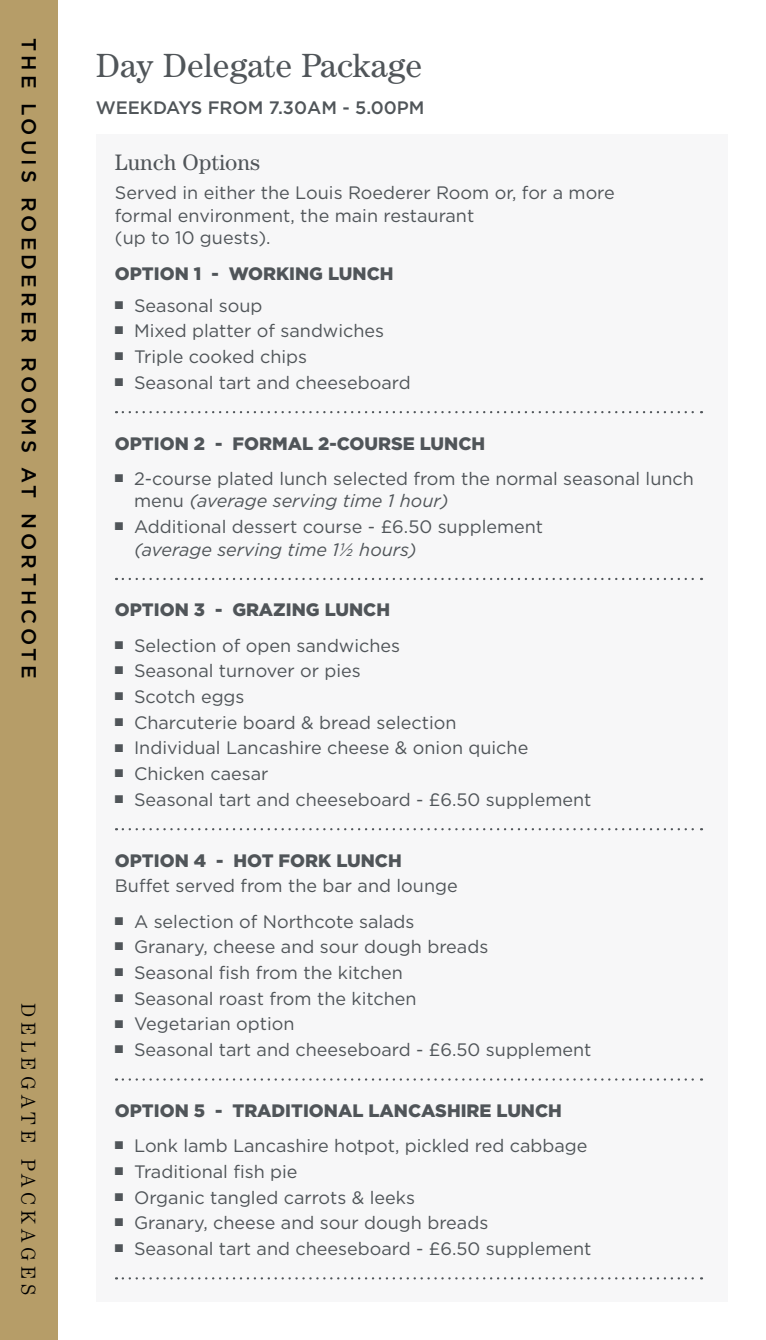
<style>
.page{position:relative;width:766px;height:1340px;background:#fff}
.page>*{position:absolute;margin:0;border:0;box-sizing:border-box;transform-origin:0 0}
.t1{font:33.75px "Century IT Cby BT";color:#505559}
.t2{font:22.5px "Century IT Cby BT";color:#505559}
.t3{font:500 20.25px "Gotham";letter-spacing:.2em;color:#000}
.t4{font:300 20.25px "Century IT Cby BT";letter-spacing:.25em;color:#000}
.t5{font:18px/22.5px "Gotham";color:#505559}
.t6{font:900 18px "Gotham";color:#505559}
.t7{font:500 18px "Gotham";color:#505559}
.s1{font-style:italic}
</style>
<div class="page">
<div style="left:96px;top:134px;width:631px;height:1167px;background:#f7f7f8"></div>
<svg style="left:123px;top:411px;width:578px;height:2px"></svg>
<svg style="left:123px;top:578px;width:578px;height:2px"></svg>
<svg style="left:123px;top:828px;width:578px;height:2px"></svg>
<svg style="left:123px;top:1078px;width:578px;height:2px"></svg>
<svg style="left:123px;top:1277px;width:578px;height:2px"></svg>
<div style="left:0;top:0;width:57px;height:1339px;background:#b69d68"></div>
<p class="t3" style="left:42px;top:38px;width:642px;rotate:90deg">THE LOUIS ROEDERER ROOMS AT NORTHCOTE</p>
<p class="t4" style="left:41px;top:1003px;width:294px;rotate:90deg">DELEGATE PACKAGES</p>
<h1 class="t1" style="left:96px;top:44px;width:328px">Day Delegate Package</h1>
<p class="t7" style="left:96px;top:96px;width:330px">WEEKDAYS FROM 7.30AM - 5.00PM</p>
<p class="t2" style="left:115px;top:149px;width:146px">Lunch Options</p>
<p class="t5" style="left:115px;top:181px;width:501px">Served in either the Louis Roederer Room or, for a more formal environment, the main restaurant<br>(up to 10 guests).</p>
<p class="t6" style="left:115px;top:261px;width:280px">OPTION 1 - WORKING LUNCH</p>
<p class="t5" style="left:115px;top:293px;width:149px">■ Seasonal soup</p>
<p class="t5" style="left:115px;top:319px;width:271px">■ Mixed platter of sandwiches</p>
<p class="t5" style="left:115px;top:345px;width:194px">■ Triple cooked chips</p>
<p class="t5" style="left:115px;top:371px;width:297px">■ Seasonal tart and cheeseboard</p>
<p class="t6" style="left:115px;top:431px;width:372px">OPTION 2 - FORMAL 2-COURSE LUNCH</p>
<p class="t5" style="left:134px;top:467px;width:561px;text-indent:-19px">■ 2-course plated lunch selected from the normal seasonal lunch menu <span class="s1">(average serving time 1 hour)</span></p>
<p class="t5" style="left:134px;top:515px;width:410px;text-indent:-19px">■ Additional dessert course - £6.50 supplement <span class="s1">(average serving time 11/2 hours)</span></p>
<p class="t6" style="left:115px;top:597px;width:277px">OPTION 3 - GRAZING LUNCH</p>
<p class="t5" style="left:115px;top:633px;width:287px">■ Selection of open sandwiches</p>
<p class="t5" style="left:115px;top:659px;width:247px">■ Seasonal turnover or pies</p>
<p class="t5" style="left:115px;top:685px;width:131px">■ Scotch eggs</p>
<p class="t5" style="left:115px;top:710px;width:343px">■ Charcuterie board &amp; bread selection</p>
<p class="t5" style="left:115px;top:736px;width:415px">■ Individual Lancashire cheese &amp; onion quiche</p>
<p class="t5" style="left:115px;top:762px;width:155px">■ Chicken caesar</p>
<p class="t5" style="left:115px;top:787px;width:478px">■ Seasonal tart and cheeseboard - £6.50 supplement</p>
<p class="t6" style="left:115px;top:847px;width:288px">OPTION 4 - HOT FORK LUNCH</p>
<p class="t5" style="left:115px;top:874px;width:344px">Buffet served from the bar and lounge</p>
<p class="t5" style="left:115px;top:909px;width:301px">■ A selection of Northcote salads</p>
<p class="t5" style="left:115px;top:935px;width:375px">■ Granary, cheese and sour dough breads</p>
<p class="t5" style="left:115px;top:960px;width:289px">■ Seasonal fish from the kitchen</p>
<p class="t5" style="left:115px;top:986px;width:303px">■ Seasonal roast from the kitchen</p>
<p class="t5" style="left:115px;top:1012px;width:181px">■ Vegetarian option</p>
<p class="t5" style="left:115px;top:1038px;width:478px">■ Seasonal tart and cheeseboard - £6.50 supplement</p>
<p class="t6" style="left:115px;top:1098px;width:448px">OPTION 5 - TRADITIONAL LANCASHIRE LUNCH</p>
<p class="t5" style="left:115px;top:1134px;width:474px">■ Lonk lamb Lancashire hotpot, pickled red cabbage</p>
<p class="t5" style="left:115px;top:1159px;width:184px">■ Traditional fish pie</p>
<p class="t5" style="left:115px;top:1185px;width:302px">■ Organic tangled carrots &amp; leeks</p>
<p class="t5" style="left:115px;top:1211px;width:375px">■ Granary, cheese and sour dough breads</p>
<p class="t5" style="left:115px;top:1236px;width:478px">■ Seasonal tart and cheeseboard - £6.50 supplement</p>
</div>
